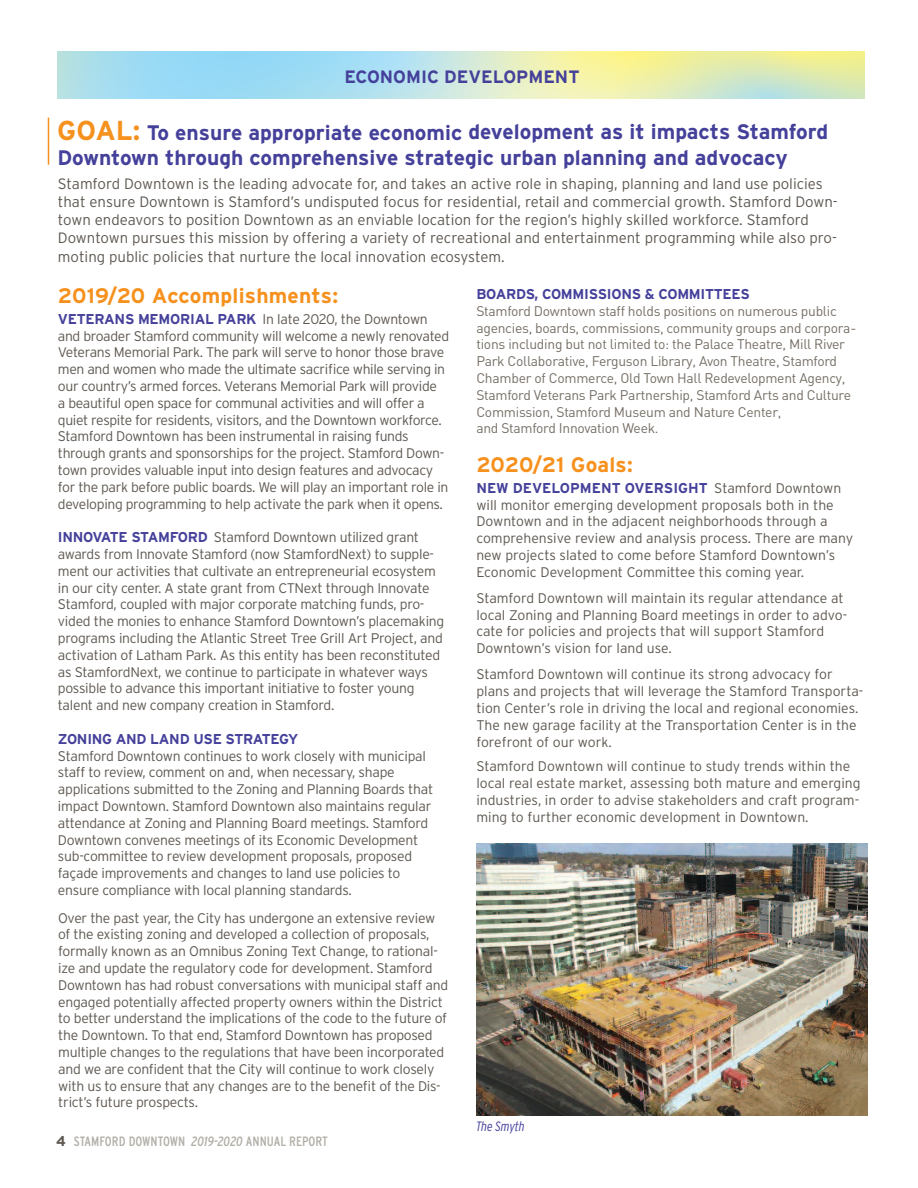
<style>
.page{position:relative;width:918px;height:1188px;background:#fff}
.page>*{position:absolute;margin:0;border:0;box-sizing:border-box;transform-origin:0 0}
.t1{font:700 21px/25.5px "Interstate";color:#45419b}
.t2{font:700 21px "Interstate";letter-spacing:.01em;color:#f6911e}
.t3{font:700 17.85px "Interstate";color:#45419b}
.t4{font:300 15px/18.3px "Interstate";color:#5e5851}
.t5{font:700 14.25px "Interstate";letter-spacing:-.02em;color:#45419b}
.t6{font:700 14.25px "Interstate";color:#45419b}
.t7{font:300 13.95px/16.8px "Interstate";letter-spacing:-.02em;color:#5e5851}
.t8{font:300 13.95px/16.8px "Interstate";color:#5e5851}
.t9{font:13.8px/16.8px "DIN";letter-spacing:-.02em;color:#756e65}
.t10{font:condensed 13.5px "Interstate";color:#b2aea7}
.t11{font:italic 300 condensed 13.5px "Interstate";color:#45419b}
.s1{font-size:27.3px;color:#f6911e}
.s2{font-weight:700;font-size:14.25px;color:#45419b}
.s3{font-family:"Gotham";font-weight:700;font-stretch:normal;font-size:14.25px;color:#5e5851}
.s4{font-style:italic}
.s5{font-weight:300;font-size:13.95px;color:#5e5851}
</style>
<div class="page">
<img style="left:476px;top:844px;width:392px;height:271px">
<svg style="left:58px;top:52px;width:807px;height:47px;background:#c5e5d2"></svg>
<hr style="left:48px;top:118px;width:1px;height:47px;background:#f6911e">
<p class="t3" style="left:344px;top:67px;width:237px">ECONOMIC DEVELOPMENT</p>
<h1 class="t1" style="left:57px;top:119px;width:772px"><span class="s1">GOAL:</span> To ensure appropriate economic development as it impacts Stamford<br>Downtown through comprehensive strategic urban planning and advocacy</h1>
<p class="t4" style="left:58px;top:174px;width:781px">Stamford Downtown is the leading advocate for, and takes an active role in shaping, planning and land use policies that ensure Downtown is Stamford’s undisputed focus for residential, retail and commercial growth. Stamford Down&shy;town endeavors to position Downtown as an enviable location for the region’s highly skilled workforce. Stamford Downtown pursues this mission by offering a variety of recreational and entertainment programming while also pro&shy;moting public policies that nurture the local innovation ecosystem.</p>
<h1 class="t2" style="left:58px;top:283px;width:282px">2019/20 Accomplishments:</h1>
<p class="t7" style="left:58px;top:311px;width:393px"><span class="s2">VETERANS MEMORIAL PARK</span> In late 2020, the Downtown and broader Stamford community will welcome a newly renovated Veterans Memorial Park. The park will serve to honor those brave men and women who made the ultimate sacrifice while serving in our country’s armed forces. Veterans Memorial Park will provide<br>a beautiful open space for communal activities and will offer a quiet respite for residents, visitors, and the Downtown workforce.<br>Stamford Downtown has been instrumental in raising funds through grants and sponsorships for the project. Stamford Down&shy;town provides valuable input into design features and advocacy for the park before public boards. We will play an important role in developing programming to help activate the park when it opens.</p>
<p class="t7" style="left:58px;top:529px;width:388px"><span class="s2">INNOVATE STAMFORD</span> Stamford Downtown utilized grant awards from Innovate Stamford (now StamfordNext) to supple&shy;ment our activities that cultivate an entrepreneurial ecosystem in our city center. A state grant from CTNext through Innovate Stamford, coupled with major corporate matching funds, pro&shy;vided the monies to enhance Stamford Downtown’s placemaking programs including the Atlantic Street Tree Grill Art Project, and activation of Latham Park. As this entity has been reconstituted as StamfordNext, we continue to participate in whatever ways possible to advance this important initiative to foster young talent and new company creation in Stamford.</p>
<p class="t5" style="left:58px;top:731px;width:242px">ZONING AND LAND USE STRATEGY</p>
<p class="t7" style="left:58px;top:747px;width:377px">Stamford Downtown continues to work closely with municipal staff to review, comment on and, when necessary, shape applications submitted to the Zoning and Planning Boards that impact Downtown. Stamford Downtown also maintains regular attendance at Zoning and Planning Board meetings. Stamford Downtown convenes meetings of its Economic Development sub-committee to review development proposals, proposed façade improvements and changes to land use policies to ensure compliance with local planning standards.</p>
<p class="t7" style="left:58px;top:909px;width:392px">Over the past year, the City has undergone an extensive review of the existing zoning and developed a collection of proposals, formally known as an Omnibus Zoning Text Change, to rational&shy;ize and update the regulatory code for development. Stamford Downtown has had robust conversations with municipal staff and engaged potentially affected property owners within the District to better understand the implications of the code to the future of the Downtown. To that end, Stamford Downtown has proposed multiple changes to the regulations that have been incorporated and we are confident that the City will continue to work closely with us to ensure that any changes are to the benefit of the Dis&shy;trict’s future prospects.</p>
<p class="t10" style="left:56px;top:1134px;width:273px"><span class="s3">4</span> STAMFORD DOWNTOWN <span class="s4">2019-2020</span> ANNUAL REPORT</p>
<p class="t5" style="left:476px;top:286px;width:275px">BOARDS, COMMISSIONS &amp; COMMITTEES</p>
<p class="t9" style="left:476px;top:303px;width:381px">Stamford Downtown staff holds positions on numerous public agencies, boards, commissions, community groups and corpora&shy;tions including but not limited to: the Palace Theatre, Mill River Park Collaborative, Ferguson Library, Avon Theatre, Stamford Chamber of Commerce, Old Town Hall Redevelopment Agency, Stamford Veterans Park Partnership, Stamford Arts and Culture Commission, Stamford Museum and Nature Center,<br>and Stamford Innovation Week.</p>
<h1 class="t2" style="left:476px;top:452px;width:158px">2020/21 Goals:</h1>
<p class="t6" style="left:476px;top:479px;width:366px">NEW DEVELOPMENT OVERSIGHT <span class="s5">Stamford Downtown</span></p>
<p class="t8" style="left:476px;top:496px;width:378px">will monitor emerging development proposals both in the Downtown and in the adjacent neighborhoods through a comprehensive review and analysis process. There are many new projects slated to come before Stamford Downtown’s Economic Development Committee this coming year.</p>
<p class="t8" style="left:476px;top:590px;width:372px">Stamford Downtown will maintain its regular attendance at local Zoning and Planning Board meetings in order to advo&shy;cate for policies and projects that will support Stamford Downtown’s vision for land use.</p>
<p class="t8" style="left:476px;top:666px;width:389px">Stamford Downtown will continue its strong advocacy for plans and projects that will leverage the Stamford Transporta&shy;tion Center’s role in driving the local and regional economies.<br>The new garage facility at the Transportation Center is in the forefront of our work.</p>
<p class="t8" style="left:476px;top:758px;width:386px">Stamford Downtown will continue to study trends within the local real estate market, assessing both mature and emerging industries, in order to advise stakeholders and craft program&shy;ming to further economic development in Downtown.</p>
<p class="t11" style="left:476px;top:1118px;width:50px">The Smyth</p>
</div>
